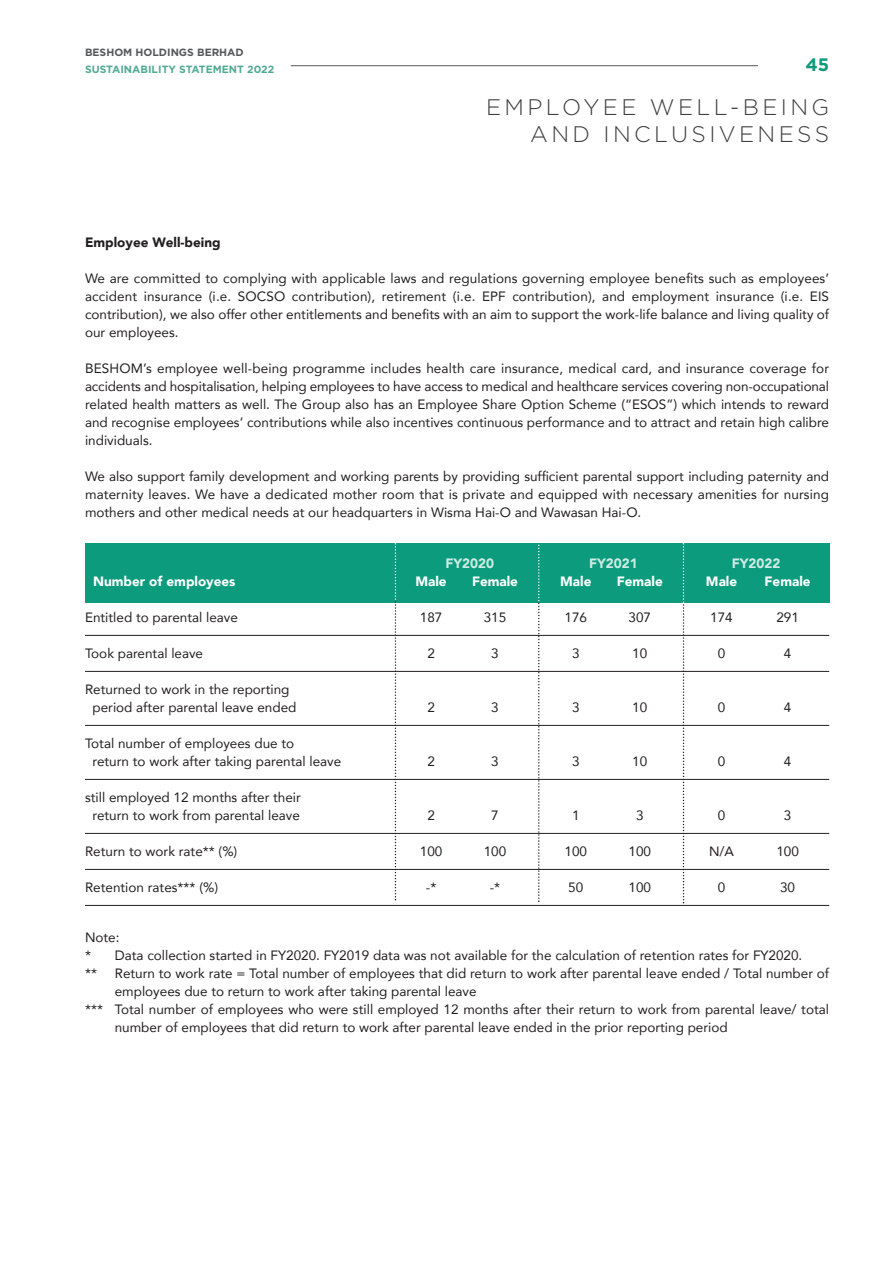
<style>
.page{position:relative;width:893px;height:1263px;background:#fff}
.page>*{position:absolute;margin:0;border:0;box-sizing:border-box;transform-origin:0 0}
.t1{font:300 22.5px/27px "Gotham";letter-spacing:.15em;color:#3e3e3f;text-align:right}
.t2{font:700 18px "Gotham";color:#0c9c7d}
.t3{font:13.5px/18px "Avenir";color:#231f20;text-align:justify}
.t4{font:900 13.5px "Avenir";color:#fff}
.t5{font:900 13.5px "Avenir";color:#231f20}
.t6{font:900 13.5px "Avenir";color:rgb(255 255 255/.8)}
.t7{font:700 10.5px "Gotham";color:#4fab92}
.t8{font:700 10.5px "Gotham";color:#57585a}
</style>
<div class="page">
<div style="left:85px;top:543px;width:745px;height:59px;background:#0c9c7d"></div>
<hr style="left:291px;top:65px;width:467px;height:1px;background:#57585a">
<hr style="left:85px;top:635px;width:744px;height:1px;background:#231f20">
<hr style="left:85px;top:671px;width:744px;height:1px;background:#231f20">
<hr style="left:85px;top:725px;width:744px;height:1px;background:#231f20">
<hr style="left:85px;top:779px;width:744px;height:1px;background:#231f20">
<hr style="left:85px;top:833px;width:744px;height:1px;background:#231f20">
<hr style="left:85px;top:869px;width:744px;height:1px;background:#231f20">
<hr style="left:85px;top:905px;width:744px;height:1px;background:#231f20">
<svg style="left:683px;top:543px;width:1px;height:360px"></svg>
<svg style="left:538px;top:544px;width:2px;height:358px"></svg>
<svg style="left:395px;top:543px;width:1px;height:357px"></svg>
<p class="t8" style="left:85px;top:49px;width:160px">BESHOM HOLDINGS BERHAD</p>
<p class="t7" style="left:85px;top:65px;width:191px">SUSTAINABILITY STATEMENT 2022</p>
<h2 class="t2" style="left:805px;top:58px;width:25px">45</h2>
<h1 class="t1" style="left:486px;top:95px;width:345px">EMPLOYEE WELL-BEING<br>AND INCLUSIVENESS</h1>
<p class="t5" style="left:85px;top:234px;width:137px">Employee Well-being</p>
<p class="t3" style="left:85px;top:270px;width:746px">We are committed to complying with applicable laws and regulations governing employee benefits such as employees’ accident insurance (i.e. SOCSO contribution), retirement (i.e. EPF contribution), and employment insurance (i.e. EIS contribution), we also offer other entitlements and benefits with an aim to support the work-life balance and living quality of our employees.</p>
<p class="t3" style="left:85px;top:360px;width:746px">BESHOM’s employee well-being programme includes health care insurance, medical card, and insurance coverage for accidents and hospitalisation, helping employees to have access to medical and healthcare services covering non-occupational related health matters as well. The Group also has an Employee Share Option Scheme (“ESOS”) which intends to reward and recognise employees’ contributions while also incentives continuous performance and to attract and retain high calibre individuals.</p>
<p class="t3" style="left:85px;top:468px;width:746px">We also support family development and working parents by providing sufficient parental support including paternity and maternity leaves. We have a dedicated mother room that is private and equipped with necessary amenities for nursing mothers and other medical needs at our headquarters in Wisma Hai-O and Wawasan Hai-O.</p>
<p class="t6" style="left:445px;top:555px;width:50px">FY2020</p>
<p class="t6" style="left:589px;top:555px;width:50px">FY2021</p>
<p class="t6" style="left:732px;top:555px;width:50px">FY2022</p>
<p class="t4" style="left:93px;top:573px;width:144px">Number of employees</p>
<p class="t4" style="left:415px;top:573px;width:33px">Male</p>
<p class="t4" style="left:472px;top:573px;width:48px">Female</p>
<p class="t4" style="left:560px;top:573px;width:33px">Male</p>
<p class="t4" style="left:617px;top:573px;width:48px">Female</p>
<p class="t4" style="left:706px;top:573px;width:33px">Male</p>
<p class="t4" style="left:765px;top:573px;width:48px">Female</p>
<p class="t3" style="left:85px;top:609px;width:154px">Entitled to parental leave</p>
<p class="t3" style="left:420px;top:609px;width:24px">187</p>
<p class="t3" style="left:484px;top:609px;width:24px">315</p>
<p class="t3" style="left:564px;top:609px;width:24px">176</p>
<p class="t3" style="left:628px;top:609px;width:24px">307</p>
<p class="t3" style="left:710px;top:609px;width:24px">174</p>
<p class="t3" style="left:776px;top:609px;width:24px">291</p>
<p class="t3" style="left:85px;top:645px;width:120px">Took parental leave</p>
<p class="t3" style="left:427px;top:645px;width:9px">2</p>
<p class="t3" style="left:491px;top:645px;width:9px">3</p>
<p class="t3" style="left:572px;top:645px;width:9px">3</p>
<p class="t3" style="left:632px;top:645px;width:17px">10</p>
<p class="t3" style="left:718px;top:645px;width:9px">0</p>
<p class="t3" style="left:784px;top:645px;width:9px">4</p>
<p class="t3" style="left:85px;top:681px;width:213px;text-align:center">Returned to work in the reporting period after parental leave ended</p>
<p class="t3" style="left:427px;top:699px;width:9px">2</p>
<p class="t3" style="left:491px;top:699px;width:9px">3</p>
<p class="t3" style="left:572px;top:699px;width:9px">3</p>
<p class="t3" style="left:632px;top:699px;width:17px">10</p>
<p class="t3" style="left:718px;top:699px;width:9px">0</p>
<p class="t3" style="left:784px;top:699px;width:9px">4</p>
<p class="t3" style="left:93px;top:735px;width:250px;text-indent:-8px">Total number of employees due to<br>return to work after taking parental leave</p>
<p class="t3" style="left:85px;top:789px;width:217px;text-align:center">still employed 12 months after their return to work from parental leave</p>
<p class="t3" style="left:427px;top:753px;width:9px">2</p>
<p class="t3" style="left:491px;top:753px;width:9px">3</p>
<p class="t3" style="left:572px;top:753px;width:9px">3</p>
<p class="t3" style="left:632px;top:753px;width:17px">10</p>
<p class="t3" style="left:718px;top:753px;width:9px">0</p>
<p class="t3" style="left:784px;top:753px;width:9px">4</p>
<p class="t3" style="left:427px;top:807px;width:9px">2</p>
<p class="t3" style="left:491px;top:807px;width:9px">7</p>
<p class="t3" style="left:572px;top:807px;width:9px">1</p>
<p class="t3" style="left:636px;top:807px;width:9px">3</p>
<p class="t3" style="left:718px;top:807px;width:9px">0</p>
<p class="t3" style="left:784px;top:807px;width:9px">3</p>
<p class="t3" style="left:85px;top:843px;width:154px">Return to work rate** (%)</p>
<p class="t3" style="left:420px;top:843px;width:24px">100</p>
<p class="t3" style="left:484px;top:843px;width:24px">100</p>
<p class="t3" style="left:564px;top:843px;width:24px">100</p>
<p class="t3" style="left:628px;top:843px;width:24px">100</p>
<p class="t3" style="left:709px;top:843px;width:27px">N/A</p>
<p class="t3" style="left:776px;top:843px;width:24px">100</p>
<p class="t3" style="left:85px;top:879px;width:135px">Retention rates*** (%)</p>
<p class="t3" style="left:426px;top:879px;width:12px">-*</p>
<p class="t3" style="left:490px;top:879px;width:12px">-*</p>
<p class="t3" style="left:568px;top:879px;width:17px">50</p>
<p class="t3" style="left:628px;top:879px;width:24px">100</p>
<p class="t3" style="left:718px;top:879px;width:9px">0</p>
<p class="t3" style="left:780px;top:879px;width:17px">30</p>
<p class="t3" style="left:85px;top:929px;width:719px;text-align:left">Note:<br>* Data collection started in FY2020. FY2019 data was not available for the calculation of retention rates for FY2020. **</p>
<p class="t3" style="left:115px;top:965px;width:716px">Return to work rate = Total number of employees that did return to work after parental leave ended / Total number of</p>
<p class="t3" style="left:115px;top:983px;width:363px">employees due to return to work after taking parental leave</p>
<p class="t3" style="left:85px;top:1001px;width:745px">*** Total number of employees who were still employed 12 months after their return to work from parental leave/ total</p>
<p class="t3" style="left:115px;top:1019px;width:614px">number of employees that did return to work after parental leave ended in the prior reporting period</p>
</div>
